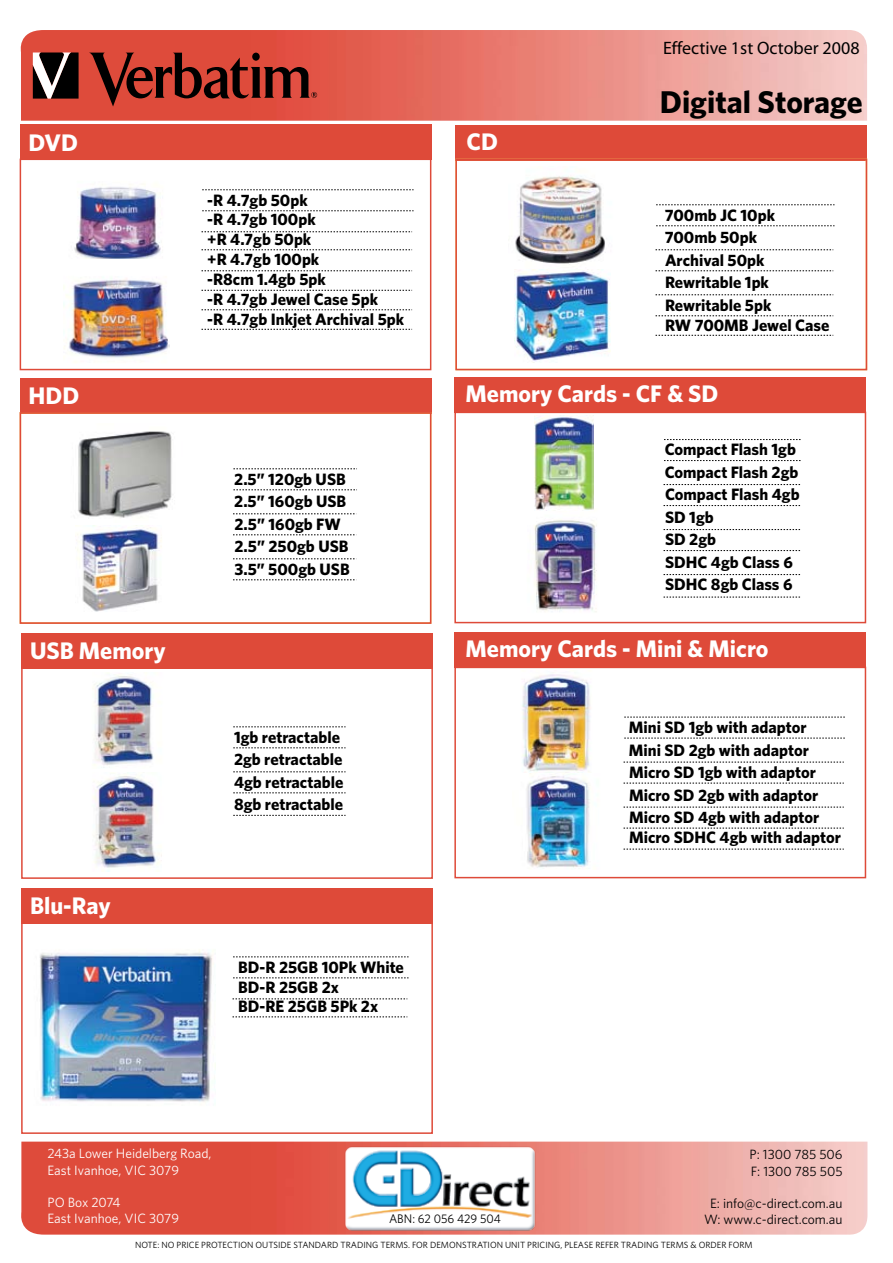
<style>
.page{position:relative;width:893px;height:1263px;background:#fff}
.page>*{position:absolute;margin:0;border:0;box-sizing:border-box;transform-origin:0 0}
.t1{font:700 31.5px "Whitney K";color:#000}
.t2{font:700 24px "Whitney K";color:#fff}
.t3{font:18px "Myriad";color:#000}
.t4{font:700 16.5px/22.5px "Whitney K";color:#000}
.t5{font:13.5px/16.2px "Whitney K";color:#fff}
.t6{font:13.5px/16.2px "Whitney K";color:#000}
.t7{font:12.45px "Whitney K";color:#000;scale:.96 1}
.t8{font:9px "Whitney K";color:#000}
</style>
<div class="page">
<img style="left:522px;top:674px;width:69px;height:100px">
<img style="left:20px;top:30px;width:847px;height:91px">
<img style="left:21px;top:1141px;width:846px;height:94px">
<img style="left:332px;top:1141px;width:215px;height:93px">
<div style="left:20px;top:125px;width:411px;height:35px;background:#de4a39"></div>
<div style="left:455px;top:125px;width:412px;height:35px;background:#de4a39"></div>
<div style="left:20px;top:379px;width:411px;height:35px;background:#de4a39"></div>
<div style="left:454px;top:377px;width:412px;height:35px;background:#de4a39"></div>
<div style="left:20px;top:159px;width:411px;height:211px;border:2px solid #de4a39"></div>
<img style="left:534px;top:508px;width:63px;height:104px">
<div style="left:455px;top:159px;width:412px;height:211px;border:2px solid #de4a39"></div>
<div style="left:20px;top:412px;width:411px;height:212px;border:2px solid #de4a39"></div>
<div style="left:454px;top:412px;width:412px;height:211px;border:2px solid #de4a39"></div>
<svg style="left:202px;top:189px;width:212px;height:1px"></svg>
<svg style="left:202px;top:210px;width:212px;height:1px"></svg>
<svg style="left:202px;top:231px;width:210px;height:1px"></svg>
<svg style="left:202px;top:249px;width:210px;height:1px"></svg>
<svg style="left:202px;top:270px;width:210px;height:1px"></svg>
<svg style="left:202px;top:290px;width:210px;height:1px"></svg>
<svg style="left:202px;top:309px;width:210px;height:1px"></svg>
<svg style="left:202px;top:329px;width:210px;height:1px"></svg>
<svg style="left:233px;top:468px;width:124px;height:1px"></svg>
<svg style="left:233px;top:489px;width:124px;height:1px"></svg>
<svg style="left:233px;top:513px;width:122px;height:1px"></svg>
<svg style="left:233px;top:534px;width:122px;height:1px"></svg>
<svg style="left:233px;top:558px;width:122px;height:1px"></svg>
<svg style="left:233px;top:579px;width:122px;height:1px"></svg>
<svg style="left:656px;top:204px;width:178px;height:1px"></svg>
<svg style="left:656px;top:225px;width:178px;height:1px"></svg>
<svg style="left:656px;top:249px;width:177px;height:1px"></svg>
<svg style="left:656px;top:270px;width:177px;height:1px"></svg>
<svg style="left:656px;top:294px;width:177px;height:1px"></svg>
<svg style="left:656px;top:315px;width:177px;height:1px"></svg>
<svg style="left:656px;top:335px;width:177px;height:1px"></svg>
<svg style="left:664px;top:439px;width:137px;height:1px"></svg>
<svg style="left:664px;top:460px;width:137px;height:1px"></svg>
<svg style="left:664px;top:484px;width:136px;height:1px"></svg>
<svg style="left:664px;top:505px;width:136px;height:1px"></svg>
<svg style="left:664px;top:529px;width:136px;height:1px"></svg>
<svg style="left:664px;top:550px;width:136px;height:1px"></svg>
<img style="left:526px;top:776px;width:64px;height:92px">
<svg style="left:664px;top:574px;width:136px;height:1px"></svg>
<svg style="left:664px;top:597px;width:136px;height:1px"></svg>
<div style="left:454px;top:632px;width:412px;height:35px;background:#de4a39"></div>
<div style="left:454px;top:667px;width:412px;height:211px;border:2px solid #de4a39"></div>
<svg style="left:624px;top:717px;width:221px;height:1px"></svg>
<svg style="left:624px;top:738px;width:221px;height:1px"></svg>
<svg style="left:624px;top:762px;width:220px;height:1px"></svg>
<svg style="left:624px;top:783px;width:220px;height:1px"></svg>
<svg style="left:624px;top:807px;width:220px;height:1px"></svg>
<svg style="left:624px;top:828px;width:220px;height:1px"></svg>
<svg style="left:624px;top:849px;width:220px;height:1px"></svg>
<svg style="left:233px;top:726px;width:112px;height:1px"></svg>
<svg style="left:233px;top:747px;width:112px;height:1px"></svg>
<svg style="left:233px;top:771px;width:112px;height:1px"></svg>
<svg style="left:233px;top:792px;width:112px;height:1px"></svg>
<svg style="left:233px;top:815px;width:112px;height:1px"></svg>
<div style="left:21px;top:633px;width:412px;height:36px;background:#de4a39"></div>
<div style="left:21px;top:667px;width:412px;height:212px;border:2px solid #de4a39"></div>
<svg style="left:33px;top:53px;width:46px;height:46px"></svg>
<svg style="left:89px;top:53px;width:228px;height:54px;background:#9e362b"></svg>
<img style="left:515px;top:176px;width:90px;height:94px">
<img style="left:514px;top:270px;width:96px;height:91px">
<img style="left:78px;top:431px;width:95px;height:87px">
<img style="left:77px;top:525px;width:85px;height:87px">
<img style="left:74px;top:184px;width:87px;height:75px">
<img style="left:63px;top:279px;width:106px;height:83px">
<img style="left:94px;top:675px;width:60px;height:93px">
<img style="left:40px;top:950px;width:172px;height:152px">
<img style="left:93px;top:776px;width:69px;height:95px">
<div style="left:21px;top:888px;width:412px;height:36px;background:#de4a39"></div>
<div style="left:21px;top:922px;width:412px;height:212px;border:2px solid #de4a39"></div>
<img style="left:535px;top:417px;width:58px;height:93px">
<svg style="left:233px;top:956px;width:175px;height:1px"></svg>
<svg style="left:233px;top:977px;width:175px;height:1px"></svg>
<svg style="left:233px;top:998px;width:174px;height:1px"></svg>
<svg style="left:233px;top:1016px;width:174px;height:1px"></svg>
<p class="t3" style="left:663px;top:39px;width:198px">Effective 1st October 2008</p>
<h2 class="t2" style="left:28px;top:128px;width:51px">DVD</h2>
<h2 class="t2" style="left:466px;top:127px;width:33px">CD</h2>
<p class="t4" style="left:207px;top:190px;width:198px;line-height:19.8px">-R 4.7gb 50pk<br>-R 4.7gb 100pk<br>+R 4.7gb 50pk<br>+R 4.7gb 100pk<br>-R8cm 1.4gb 5pk<br>-R 4.7gb Jewel Case 5pk<br>-R 4.7gb Inkjet Archival 5pk</p>
<h1 class="t1" style="left:660px;top:83px;width:204px">Digital Storage</h1>
<p class="t4" style="left:665px;top:203px;width:112px">700mb JC 10pk<br>700mb 50pk<br>Archival 50pk<br>Rewritable 1pk<br>Rewritable 5pk</p>
<p class="t4" style="left:665px;top:313px;width:166px">RW 700MB Jewel Case</p>
<h2 class="t2" style="left:28px;top:381px;width:52px">HDD</h2>
<h2 class="t2" style="left:465px;top:379px;width:254px">Memory Cards - CF &amp; SD</h2>
<h2 class="t2" style="left:30px;top:636px;width:137px">USB Memory</h2>
<h2 class="t2" style="left:30px;top:891px;width:82px">Blu-Ray</h2>
<p class="t4" style="left:234px;top:467px;width:117px">2.5” 120gb USB<br>2.5” 160gb USB<br>2.5” 160gb FW<br>2.5” 250gb USB<br>3.5” 500gb USB</p>
<p class="t4" style="left:234px;top:725px;width:111px">1gb retractable<br>2gb retractable<br>4gb retractable<br>8gb retractable</p>
<p class="t4" style="left:238px;top:957px;width:167px;line-height:19.8px">BD-R 25GB 10Pk White<br>BD-R 25GB 2x<br>BD-RE 25GB 5Pk 2x</p>
<p class="t4" style="left:665px;top:438px;width:136px">Compact Flash 1gb<br>Compact Flash 2gb<br>Compact Flash 4gb<br>SD 1gb<br>SD 2gb<br>SDHC 4gb Class 6<br>SDHC 8gb Class 6</p>
<h2 class="t2" style="left:466px;top:634px;width:304px">Memory Cards - Mini &amp; Micro</h2>
<p class="t4" style="left:629px;top:715px;width:192px">Mini SD 1gb with adaptor<br>Mini SD 2gb with adaptor<br>Micro SD 1gb with adaptor<br>Micro SD 2gb with adaptor<br>Micro SD 4gb with adaptor</p>
<p class="t4" style="left:629px;top:825px;width:213px">Micro SDHC 4gb with adaptor</p>
<p class="t5" style="left:47px;top:1145px;width:165px">243a Lower Heidelberg Road,<br>East Ivanhoe, VIC 3079</p>
<p class="t5" style="left:47px;top:1194px;width:133px">PO Box 2074<br>East Ivanhoe, VIC 3079</p>
<p class="t7" style="left:389px;top:1211px;width:118px">ABN: 62 056 429 504</p>
<p class="t6" style="left:750px;top:1146px;width:94px">P: 1300 785 506<br>F: 1300 785 505</p>
<p class="t6" style="left:704px;top:1195px;width:140px;text-align:center">E: info@c-direct.com.au<br>W: www.c-direct.com.au</p>
<p class="t8" style="left:135px;top:1239px;width:619px">NOTE: NO PRICE PROTECTION OUTSIDE STANDARD TRADING TERMS. FOR DEMONSTRATION UNIT PRICING, PLEASE REFER TRADING TERMS &amp; ORDER FORM</p>
</div>
